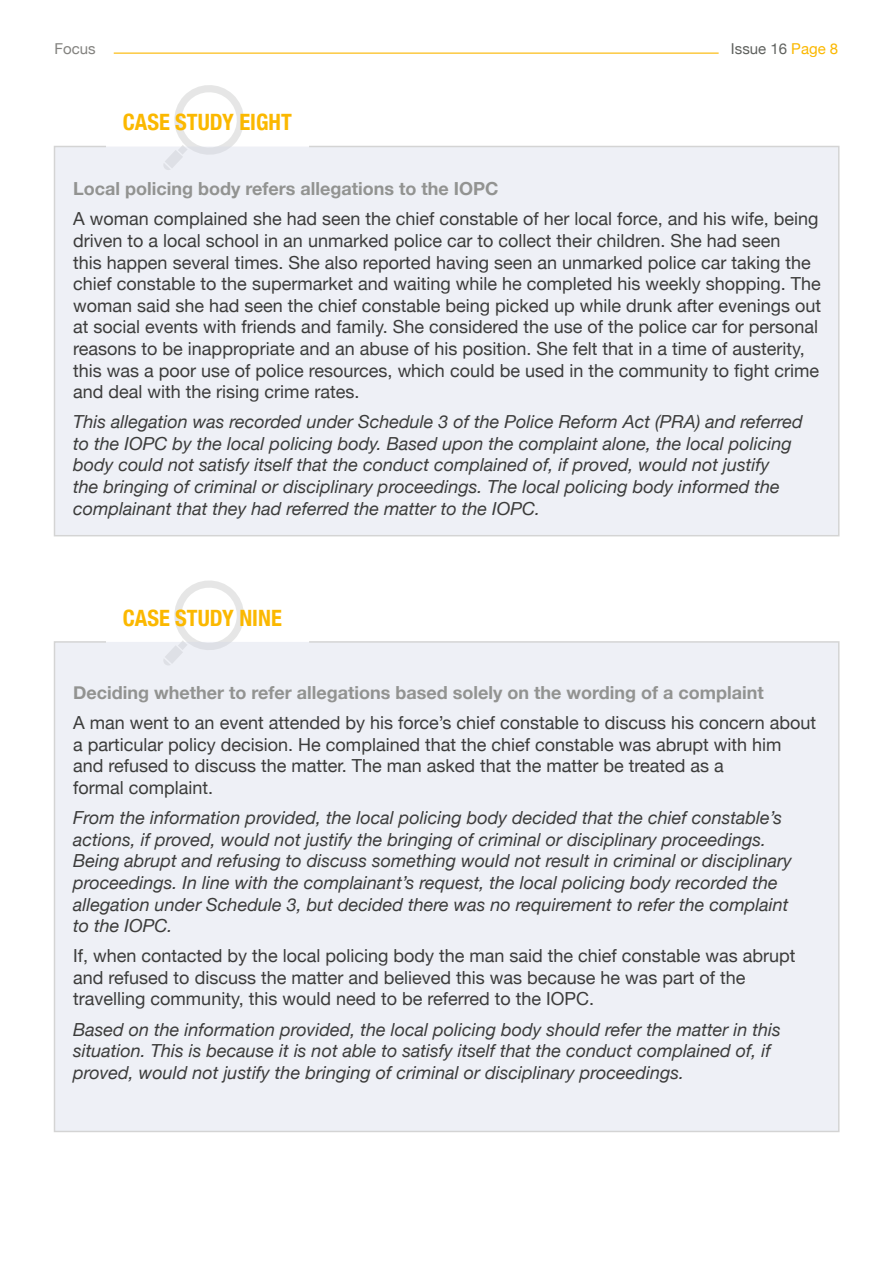
<style>
.page{position:relative;width:893px;height:1263px;background:#fff}
.page>*{position:absolute;margin:0;border:0;box-sizing:border-box;transform-origin:0 0}
.t1{font:700 condensed 22.5px "Helvetica Neue";color:#fbb800}
.t2{font:18px/21.6px "Helvetica Neue";color:#3c3c3b}
.t3{font:italic 18px/21.6px "Helvetica Neue";color:#3c3c3b}
.t4{font:700 18px "Helvetica Neue";color:#929391}
.t5{font:15px "Helvetica Neue";color:#5f615e}
.t6{font:15px "Helvetica Neue";color:#83827f}
.s1{color:#fbb800}
</style>
<div class="page">
<hr style="left:114px;top:53px;width:605px;height:1px;background:#fbb800">
<svg style="left:174px;top:85px;width:70px;height:60px"></svg>
<div style="left:53px;top:145px;width:787px;height:392px;background:#eef0f6"></div>
<svg style="left:174px;top:580px;width:70px;height:60px"></svg>
<div style="left:53px;top:640px;width:787px;height:492px;background:#eef0f6"></div>
<p class="t6" style="left:55px;top:38px;width:43px">Focus</p>
<p class="t5" style="left:731px;top:38px;width:109px">Issue 16 <span class="s1">Page 8</span></p>
<p class="t1" style="left:123px;top:104px;width:171px">CASE STUDY EIGHT</p>
<p class="t4" style="left:73px;top:175px;width:427px">Local policing body refers allegations to the IOPC</p>
<p class="t2" style="left:73px;top:209px;width:749px">A woman complained she had seen the chief constable of her local force, and his wife, being driven to a local school in an unmarked police car to collect their children. She had seen<br>this happen several times. She also reported having seen an unmarked police car taking the chief constable to the supermarket and waiting while he completed his weekly shopping. The woman said she had seen the chief constable being picked up while drunk after evenings out at social events with friends and family. She considered the use of the police car for personal reasons to be inappropriate and an abuse of his position. She felt that in a time of austerity, this was a poor use of police resources, which could be used in the community to fight crime and deal with the rising crime rates.</p>
<p class="t3" style="left:73px;top:412px;width:731px">This allegation was recorded under Schedule 3 of the Police Reform Act (PRA) and referred to the IOPC by the local policing body. Based upon the complaint alone, the local policing body could not satisfy itself that the conduct complained of, if proved, would not justify<br>the bringing of criminal or disciplinary proceedings. The local policing body informed the complainant that they had referred the matter to the IOPC.</p>
<p class="t1" style="left:123px;top:599px;width:161px">CASE STUDY NINE</p>
<p class="t4" style="left:73px;top:678px;width:692px">Deciding whether to refer allegations based solely on the wording of a complaint</p>
<p class="t2" style="left:73px;top:713px;width:744px">A man went to an event attended by his force’s chief constable to discuss his concern about a particular policy decision. He complained that the chief constable was abrupt with him and refused to discuss the matter. The man asked that the matter be treated as a<br>formal complaint.</p>
<p class="t3" style="left:73px;top:808px;width:720px">From the information provided, the local policing body decided that the chief constable’s actions, if proved, would not justify the bringing of criminal or disciplinary proceedings.<br>Being abrupt and refusing to discuss something would not result in criminal or disciplinary proceedings. In line with the complainant’s request, the local policing body recorded the allegation under Schedule 3, but decided there was no requirement to refer the complaint to the IOPC.</p>
<p class="t2" style="left:73px;top:946px;width:724px">If, when contacted by the local policing body the man said the chief constable was abrupt and refused to discuss the matter and believed this was because he was part of the travelling community, this would need to be referred to the IOPC.</p>
<p class="t3" style="left:73px;top:1019px;width:709px">Based on the information provided, the local policing body should refer the matter in this situation. This is because it is not able to satisfy itself that the conduct complained of, if proved, would not justify the bringing of criminal or disciplinary proceedings.</p>
</div>
